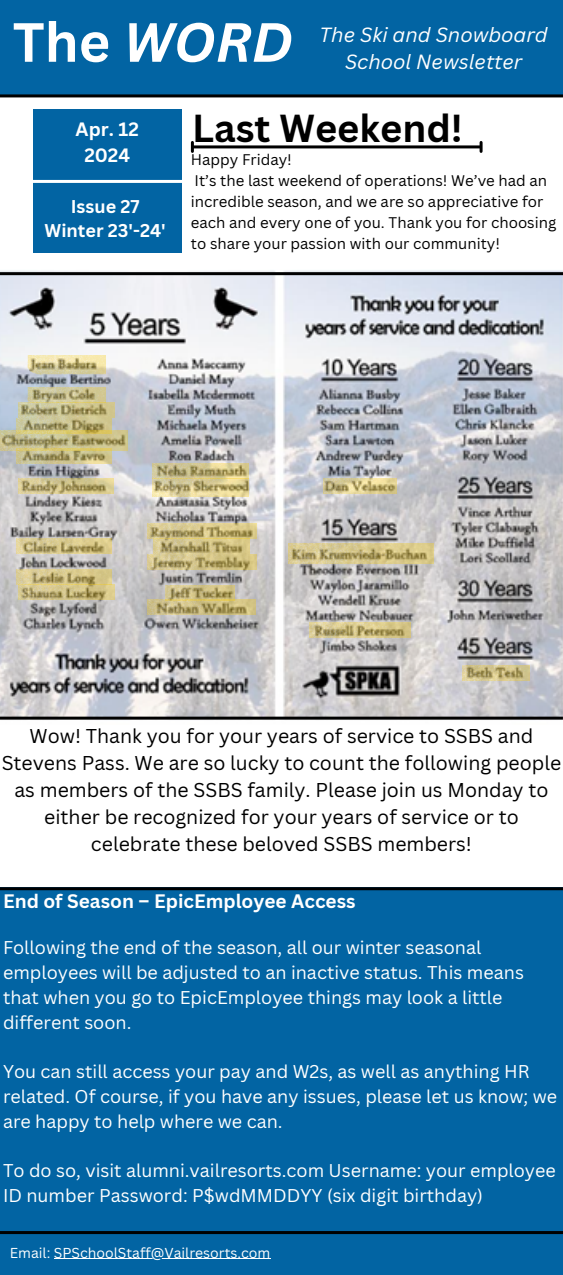
<style>
.page{position:relative;width:563px;height:1275px;background:#fff}
.page>*{position:absolute;margin:0;border:0;box-sizing:border-box;transform-origin:0 0}
.t1{font:italic 700 54px "Canva Sans";color:#fff}
.t2{font:700 38px "Canva Sans";color:#000}
.t3{font:italic 20px/27.8px "Canva Sans";color:#fff;text-align:center}
.t4{font:19.5px/27px "Canva Sans";color:#000;text-align:center}
.t5{font:700 19px "Canva Sans";color:#fff}
.t6{font:700 18.8px/26.2px "Canva Sans";color:#fff;text-align:center}
.t7{font:18px/24.8px "Canva Sans";color:#fff}
.t8{font:700 18px/24.8px "Canva Sans";color:#fff;text-align:center}
.t9{font:15px/21px "Canva Sans";color:#000}
.t10{font:14px "Canva Sans";color:#fff}
.s1{font-style:normal}
</style>
<div class="page">
<img style="left:0;top:270px;width:562px;height:447px">
<hr style="left:0;top:272px;width:562px;height:3px;background:#000">
<div style="left:0;top:887px;width:562px;height:388px;background:#0264a3"></div>
<hr style="left:0;top:1231px;width:562px;height:3px;background:#000">
<hr style="left:54px;top:1258px;width:216px;height:1px;background:#fff">
<div style="left:0;top:0;width:562px;height:96px;background:#0264a3"></div>
<hr style="left:0;top:94px;width:562px;height:3px;background:#000">
<div style="left:33px;top:109px;width:148px;height:144px;background:#0264a3"></div>
<hr style="left:32px;top:180px;width:152px;height:3px;background:#fff">
<hr style="left:193px;top:145px;width:287px;height:3px;background:#000">
<svg style="left:191px;top:142px;width:3px;height:9px"></svg>
<svg style="left:479px;top:142px;width:3px;height:9px"></svg>
<hr style="left:0;top:887px;width:562px;height:3px;background:#000">
<img style="left:27px;top:356px;width:78px;height:20px">
<img style="left:27px;top:388px;width:78px;height:15px">
<img style="left:19px;top:403px;width:95px;height:15px">
<img style="left:0;top:430px;width:127px;height:20px">
<img style="left:16px;top:449px;width:96px;height:15px">
<img style="left:16px;top:418px;width:96px;height:15px">
<img style="left:153px;top:463px;width:96px;height:33px">
<img style="left:18px;top:478px;width:96px;height:15px">
<img style="left:16px;top:539px;width:96px;height:15px">
<img style="left:16px;top:570px;width:96px;height:15px">
<img style="left:19px;top:585px;width:95px;height:15px">
<img style="left:154px;top:539px;width:95px;height:15px">
<img style="left:148px;top:523px;width:108px;height:15px">
<img style="left:148px;top:554px;width:108px;height:15px">
<img style="left:165px;top:586px;width:69px;height:14px">
<img style="left:147px;top:600px;width:108px;height:15px">
<img style="left:323px;top:478px;width:73px;height:15px">
<img style="left:288px;top:544px;width:146px;height:20px">
<img style="left:309px;top:623px;width:101px;height:15px">
<img style="left:462px;top:665px;width:67px;height:15px">
<hr style="left:0;top:717px;width:562px;height:3px;background:#000">
<p class="t1" style="left:13px;top:4px;width:281px"><span class="s1">The</span> WORD</p>
<p class="t3" style="left:319px;top:20px;width:229px">The Ski and Snowboard<br>School Newsletter</p>
<p class="t6" style="left:76px;top:116px;width:65px">Apr. 12<br>2024</p>
<p class="t8" style="left:45px;top:193px;width:123px">Issue 27<br>Winter 23'-24'</p>
<p class="t2" style="left:192px;top:101px;width:272px">Last Weekend!</p>
<p class="t9" style="left:191px;top:149px;width:102px">Happy Friday!</p>
<p class="t9" style="left:191px;top:170px;width:367px">It’s the last weekend of operations! We’ve had an incredible season, and we are so appreciative for each and every one of you. Thank you for choosing to share your passion with our community!</p>
<p class="t4" style="left:2px;top:722px;width:561px">Wow! Thank you for your years of service to SSBS and Stevens Pass. We are so lucky to count the following people as members of the SSBS family. Please join us Monday to either be recognized for your years of service or to celebrate these beloved SSBS members!</p>
<h4 class="t5" style="left:3px;top:888px;width:354px">End of Season – EpicEmployee Access</h4>
<h3 class="t7" style="left:3px;top:935px;width:522px">Following the end of the season, all our winter seasonal employees will be adjusted to an inactive status. This means that when you go to EpicEmployee things may look a little different soon.</h3>
<h5 class="t7" style="left:3px;top:1059px;width:555px">You can still access your pay and W2s, as well as anything HR related. Of course, if you have any issues, please let us know; we are happy to help where we can.</h5>
<h2 class="t7" style="left:3px;top:1158px;width:554px">To do so, visit alumni.vailresorts.com Username: your employee<br>ID number Password: P$wdMMDDYY (six digit birthday)</h2>
<p class="t10" style="left:10px;top:1243px;width:262px">Email: SPSchoolStaff@Vailresorts.com</p>
</div>
